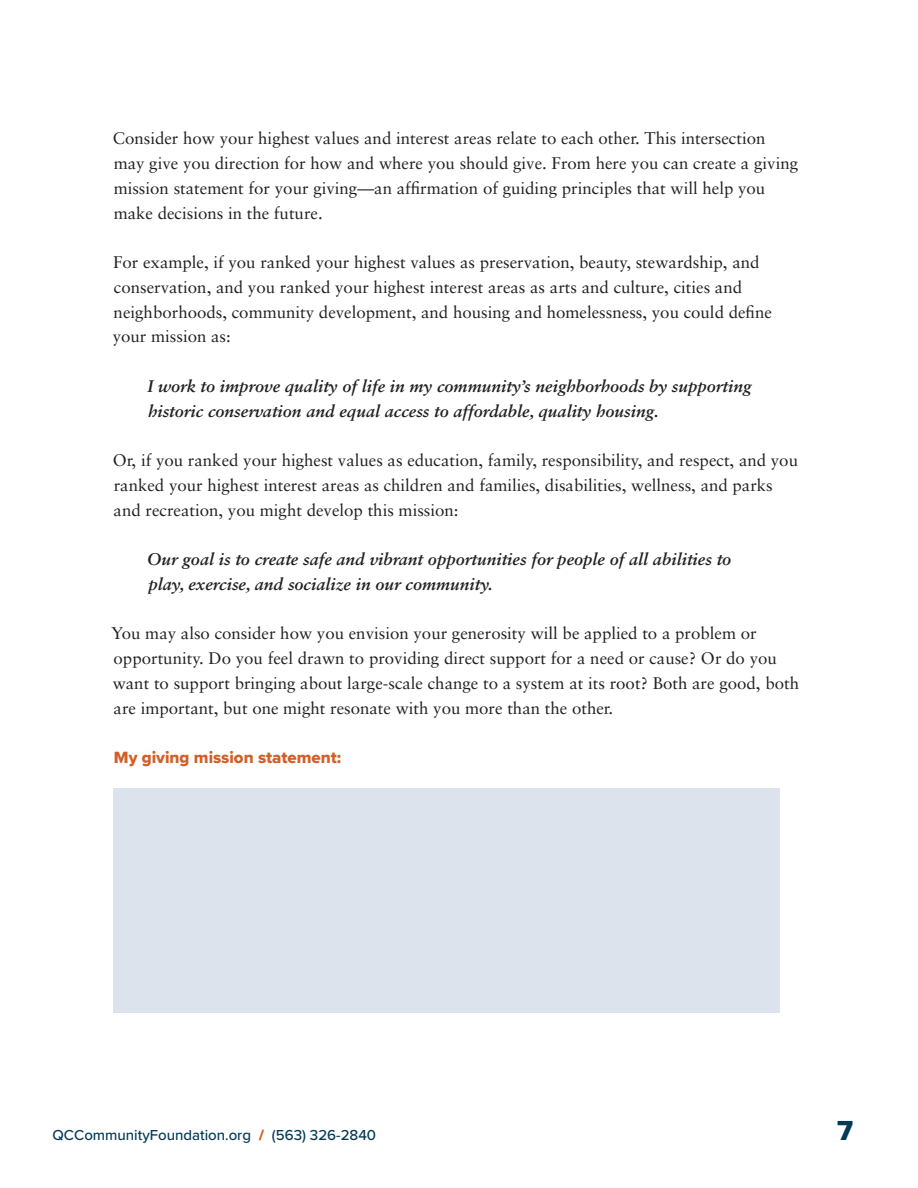
<style>
.page{position:relative;width:918px;height:1188px;background:#fff}
.page>*{position:absolute;margin:0;border:0;box-sizing:border-box;transform-origin:0 0}
.t1{font:28.5px "Proxima Nova Extrabld";color:#023b5a}
.t2{font:16.8px/24.8px "Sabon";color:#231f20}
.t3{font:16.8px/24.8px "Sabon Bold Italic Os F";color:#231f20}
.t4{font:16.8px "Proxima Nova Extrabld";color:#d25f27}
.t5{font:500 15px "Proxima Nova";color:#033a58}
.s1{font-weight:900;color:#d25f27}
</style>
<div class="page">
<div style="left:113px;top:788px;width:667px;height:225px;background:#dce3ec"></div>
<p class="t2" style="left:113px;top:126px;width:687px">Consider how your highest values and interest areas relate to each other. This intersection may give you direction for how and where you should give. From here you can create a giving mission statement for your giving—an affirmation of guiding principles that will help you make decisions in the future.</p>
<p class="t2" style="left:113px;top:250px;width:661px">For example, if you ranked your highest values as preservation, beauty, stewardship, and conservation, and you ranked your highest interest areas as arts and culture, cities and neighborhoods, community development, and housing and homelessness, you could define your mission as:</p>
<p class="t3" style="left:147px;top:374px;width:606px">I work to improve quality of life in my community’s neighborhoods by supporting historic conservation and equal access to affordable, quality housing.</p>
<p class="t2" style="left:113px;top:448px;width:687px">Or, if you ranked your highest values as education, family, responsibility, and respect, and you ranked your highest interest areas as children and families, disabilities, wellness, and parks and recreation, you might develop this mission:</p>
<p class="t3" style="left:147px;top:547px;width:586px">Our goal is to create safe and vibrant opportunities for people of all abilities to play, exercise, and socialize in our community.</p>
<p class="t2" style="left:111px;top:621px;width:690px">You may also consider how you envision your generosity will be applied to a problem or opportunity. Do you feel drawn to providing direct support for a need or cause? Or do you want to support bringing about large-scale change to a system at its root? Both are good, both are important, but one might resonate with you more than the other.</p>
<p class="t4" style="left:114px;top:745px;width:229px">My giving mission statement:</p>
<p class="t5" style="left:52px;top:1123px;width:325px">QCCommunityFoundation.org <span class="s1">/</span> (563) 326-2840</p>
<p class="t1" style="left:837px;top:1109px;width:17px">7</p>
</div>
